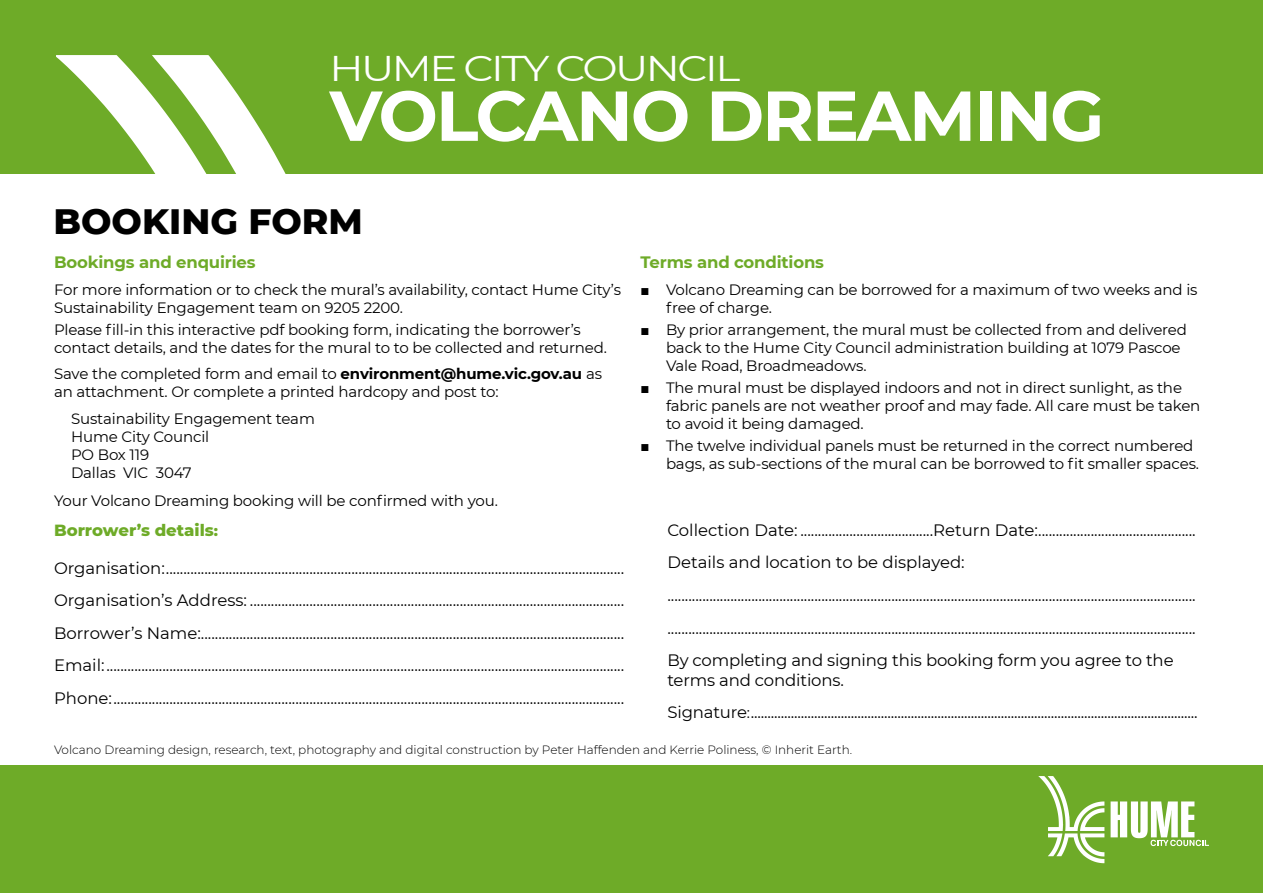
<style>
.page{position:relative;width:1263px;height:893px;background:#fff}
.page>*{position:absolute;margin:0;border:0;box-sizing:border-box;transform-origin:0 0}
.t1{font:700 70.5px "Montserrat";letter-spacing:-.03em;color:#fff}
.t2{font:800 36px "Montserrat";color:#000}
.t3{font:35.7px "Montserrat";letter-spacing:-.06em;color:#fff;scale:1.18 1}
.t4{font:16.5px/19.8px "Montserrat";letter-spacing:-.005em;color:#000}
.t5{font:700 16.5px "Montserrat";letter-spacing:-.01em;color:#6eab28}
.t6{font:800 16.5px "Montserrat";color:#6eab28}
.t7{font:15px/18px "Montserrat";letter-spacing:-.01em;color:#000}
.t8{font:300 12px "Montserrat";color:#000}
.s1{font-weight:700}
.s2{font-size:15px}
.s3{font-family:"Arial"}
</style>
<div class="page">
<div style="left:0;top:765px;width:1263px;height:128px;background:#6eab28"></div>
<svg style="left:1110px;top:801px;width:99px;height:45px"></svg>
<svg style="left:1038px;top:776px;width:66px;height:87px"></svg>
<div style="left:0;top:0;width:1263px;height:173px;background:#6eab28"></div>
<svg style="left:56px;top:55px;width:235px;height:119px"></svg>
<p class="t3" style="left:330px;top:44px;width:349px">HUME CITY COUNCIL</p>
<p class="t1" style="left:330px;top:65px;width:776px">VOLCANO DREAMING</p>
<p class="t2" style="left:53px;top:195px;width:311px">BOOKING FORM</p>
<p class="t5" style="left:54px;top:250px;width:203px">Bookings and enquiries</p>
<p class="t7" style="left:54px;top:280px;width:568px">For more information or to check the mural’s availability, contact Hume City’s<br>Sustainability Engagement team on 9205 2200.</p>
<p class="t7" style="left:54px;top:320px;width:554px">Please fill-in this interactive pdf booking form, indicating the borrower’s contact details, and the dates for the mural to to be collected and returned.</p>
<p class="t7" style="left:54px;top:365px;width:550px">Save the completed form and email to <span class="s1">environment@hume.vic.gov.au</span> as an attachment. Or complete a printed hardcopy and post to:</p>
<p class="t7" style="left:71px;top:409px;width:245px">Sustainability Engagement team<br>Hume City Council<br>PO Box 119<br>Dallas VIC 3047</p>
<p class="t7" style="left:54px;top:491px;width:445px">Your Volcano Dreaming booking will be confirmed with you.</p>
<p class="t6" style="left:54px;top:518px;width:166px">Borrower’s details<span class="s2">:</span></p>
<p class="t4" style="left:54px;top:557px;width:572px">Organisation:...................................................................................................................................</p>
<p class="t4" style="left:54px;top:590px;width:572px">Organisation’s Address: ...........................................................................................................</p>
<p class="t4" style="left:54px;top:622px;width:572px">Borrower’s Name:.........................................................................................................................</p>
<p class="t4" style="left:54px;top:655px;width:572px">Email:....................................................................................................................................................</p>
<p class="t4" style="left:54px;top:687px;width:572px">Phone:..................................................................................................................................................</p>
<p class="t5" style="left:640px;top:250px;width:185px">Terms and conditions</p>
<p class="t7" style="left:666px;top:280px;width:533px;text-indent:-26px"><span class="s3">■</span> Volcano Dreaming can be borrowed for a maximum of two weeks and is free of charge.</p>
<p class="t7" style="left:666px;top:320px;width:522px;text-indent:-26px"><span class="s3">■</span> By prior arrangement, the mural must be collected from and delivered back to the Hume City Council administration building at 1079 Pascoe<br>Vale Road, Broadmeadows.</p>
<p class="t7" style="left:666px;top:378px;width:536px;text-indent:-26px"><span class="s3">■</span> The mural must be displayed indoors and not in direct sunlight, as the fabric panels are not weather proof and may fade. All care must be taken to avoid it being damaged.</p>
<p class="t7" style="left:666px;top:437px;width:534px;text-indent:-26px"><span class="s3">■</span> The twelve individual panels must be returned in the correct numbered bags, as sub-sections of the mural can be borrowed to fit smaller spaces.</p>
<p class="t4" style="left:667px;top:519px;width:530px">Collection Date: ......................................Return Date:.............................................</p>
<p class="t4" style="left:667px;top:552px;width:299px">Details and location to be displayed:</p>
<p class="t4" style="left:667px;top:585px;width:530px">.......................................................................................................................................................</p>
<p class="t4" style="left:667px;top:617px;width:530px">.......................................................................................................................................................</p>
<p class="t4" style="left:667px;top:650px;width:508px">By completing and signing this booking form you agree to the terms and conditions.</p>
<p class="t4" style="left:667px;top:702px;width:532px">Signature<span class="s2">:</span>......................................................................................................................................</p>
<p class="t8" style="left:54px;top:741px;width:800px">Volcano Dreaming design, research, text, photography and digital construction by Peter Haffenden and Kerrie Poliness, © Inherit Earth.</p>
</div>
